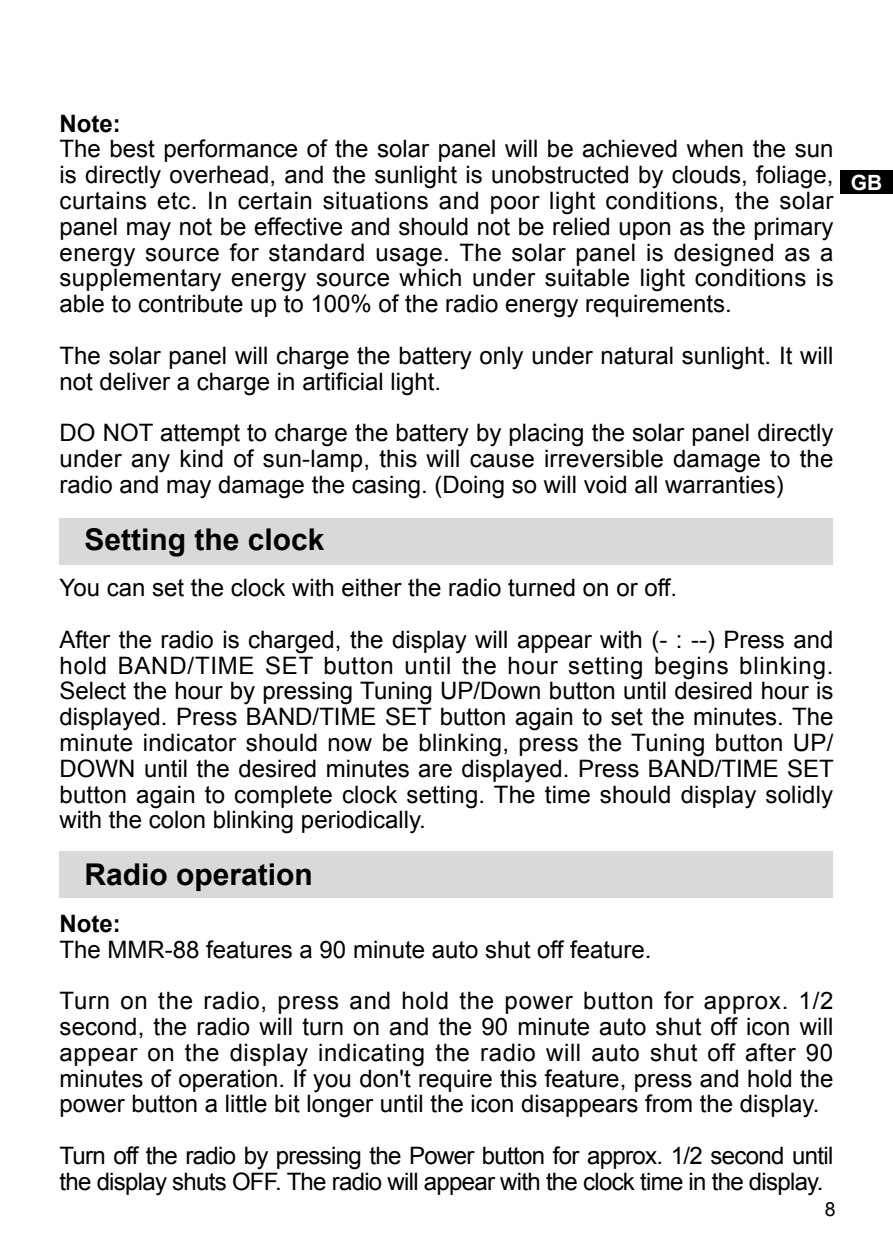
<style>
.page{position:relative;width:893px;height:1259px;background:#fff}
.page>*{position:absolute;margin:0;border:0;box-sizing:border-box;transform-origin:0 0}
.t1{font:700 30px "Arial";color:#000}
.t2{font:24px/25.8px "Arial";color:#000;text-align:justify}
.t3{font:24px/25.8px "Arial";letter-spacing:-.03em;color:#000}
.t4{font:24px/51.6px "Arial";letter-spacing:.03em;color:#000}
.t5{font:700 24px "Arial";color:#000}
.t6{font:700 21px "Arial";color:#fff}
</style>
<div class="page">
<div style="left:840px;top:170px;width:53px;height:24px;background:#000"></div>
<div style="left:60px;top:518px;width:773px;height:47px;background:#d9d9d9"></div>
<div style="left:60px;top:850px;width:773px;height:47px;background:#d9d9d9"></div>
<p class="t5" style="left:60px;top:107px;width:63px">Note:</p>
<p class="t2" style="left:60px;top:136px;width:776px">The best performance of the solar panel will be achieved when the sun is directly overhead, and the sunlight is unobstructed by clouds, foliage, curtains etc. In certain situations and poor light conditions, the solar panel may not be effective and should not be relied upon as the primary energy source for standard usage. The solar panel is designed as a supplementary energy source which under suitable light conditions is able to contribute up to 1 00% of the radio energy requirements.</p>
<p class="t2" style="left:60px;top:343px;width:775px">The solar panel will charge the battery only under natural sunlight. It will not deliver a charge in artificial light.</p>
<p class="t2" style="left:60px;top:420px;width:775px">DO NOT attempt to charge the battery by placing the solar panel directly under any kind of sun-lamp, this will cause irreversible damage to the radio and may damage the casing. (Doing so will void all warranties)</p>
<p class="t1" style="left:85px;top:519px;width:242px">Setting the clock</p>
<p class="t2" style="left:60px;top:562px;width:775px;line-height:51.6px">You can set the clock with either the radio turned on or off.<br>After the radio is charged, the display will appear with (- : --) Press and</p>
<p class="t2" style="left:60px;top:652px;width:776px">hold BAND/TIME SET button until the hour setting begins blinking.<br>Select the hour by pressing Tuning UP/Down button until desired hour is displayed. Press BAND/TIME SET button again to set the minutes. The minute indicator should now be blinking, press the Tuning button UP/ DOWN until the desired minutes are displayed. Press BAND/TIME SET button again to complete clock setting. The time should display solidly with the colon blinking periodically.</p>
<p class="t1" style="left:85px;top:855px;width:230px">Radio operation</p>
<p class="t5" style="left:60px;top:907px;width:63px">Note:</p>
<p class="t4" style="left:60px;top:923px;width:775px">The MMR-88 features a 90 minute auto shut off feature.<br>Turn on the radio, press and hold the power button for approx. 1 /2</p>
<p class="t2" style="left:60px;top:1014px;width:775px">second, the radio will turn on and the 90 minute auto shut off icon will appear on the display indicating the radio will auto shut off after 90 minutes of operation. If you don't require this feature, press and hold the power button a little bit longer until the icon disappears from the display.</p>
<p class="t3" style="left:60px;top:1143px;width:775px">Turn off the radio by pressing the Power button for approx. 1 /2 second until the display shuts OFF. The radio will appear with the clock time in the display.</p>
<p class="t6" style="left:851px;top:168px;width:33px">GB</p>
</div>
